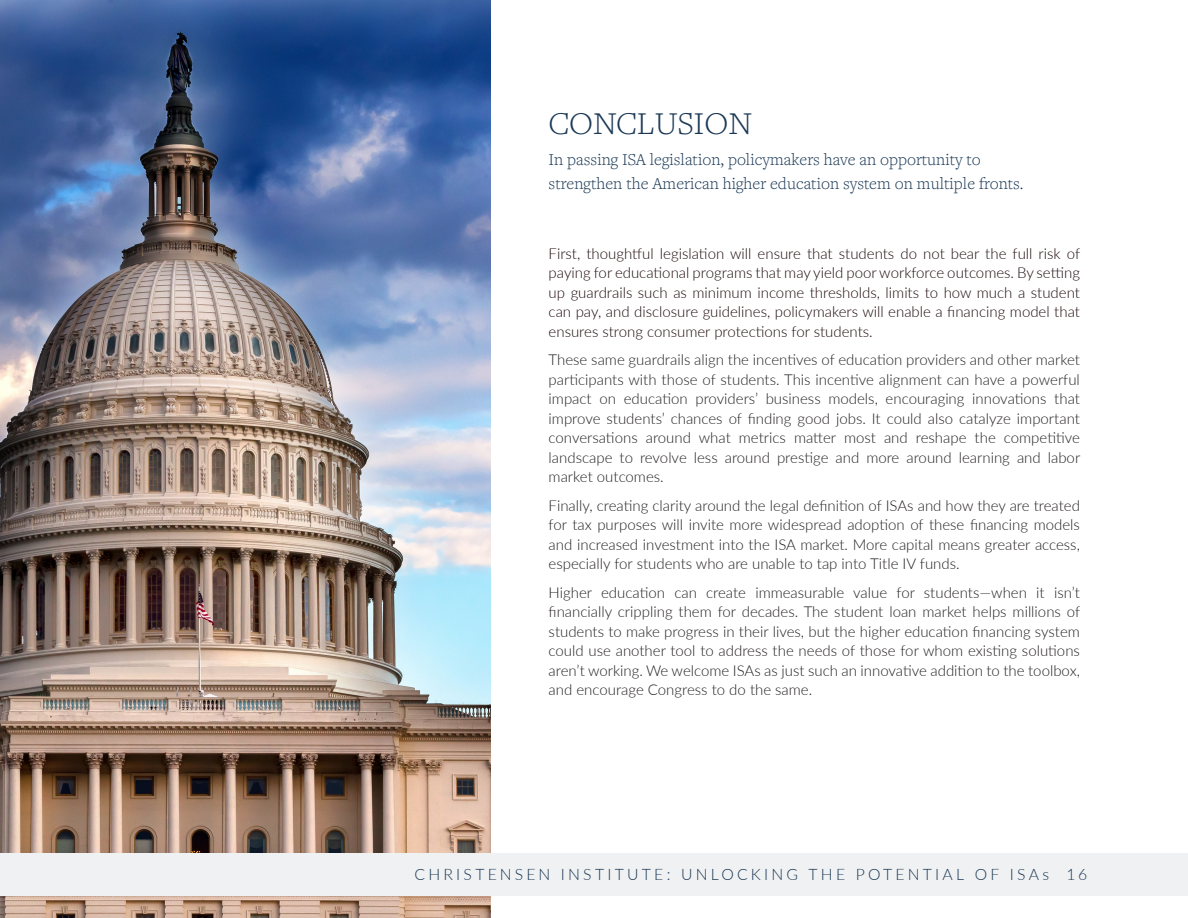
<style>
.page{position:relative;width:1188px;height:918px;background:#fff}
.page>*{position:absolute;margin:0;border:0;box-sizing:border-box;transform-origin:0 0}
.New_section_header{font:300 33px "Freight Text Pro";color:#1b3955}
.New_intro{font:300 17.25px/24px "Freight Text Pro";color:#1b3955}
.t1{font:300 15.75px "Lato";letter-spacing:.205em;color:#1b3955}
.New_body{font:300 15px/19.5px "Lato";color:#231f20;text-align:justify}
.New_body-2{font:300 15px/19.5px "Lato";color:#1d090b;text-align:justify}
</style>
<div class="page">
<img style="left:0;top:0;width:490px;height:918px">
<div style="left:0;top:853px;width:1188px;height:43px;background:#f0f1f2"></div>
<p class="New_section_header" style="left:549px;top:102px;width:204px">CONCLUSION</p>
<p class="New_intro" style="left:549px;top:147px;width:476px">In passing ISA legislation, policymakers have an opportunity to strengthen the American higher education system on multiple fronts.</p>
<p class="New_body-2" style="left:549px;top:243px;width:533px">First, thoughtful legislation will ensure that students do not bear the full risk of paying for educational programs that may yield poor workforce outcomes. By setting up guardrails such as minimum income thresholds, limits to how much a student can pay, and disclosure guidelines, policymakers will enable a financing model that ensures strong consumer protections for students.</p>
<p class="New_body" style="left:549px;top:350px;width:533px">These same guardrails align the incentives of education providers and other market participants with those of students. This incentive alignment can have a powerful impact on education providers’ business models, encouraging innovations that improve students’ chances of finding good jobs. It could also catalyze important conversations around what metrics matter most and reshape the competitive landscape to revolve less around prestige and more around learning and labor market outcomes.</p>
<p class="New_body" style="left:549px;top:495px;width:533px">Finally, creating clarity around the legal definition of ISAs and how they are treated for tax purposes will invite more widespread adoption of these financing models and increased investment into the ISA market. More capital means greater access, especially for students who are unable to tap into Title IV funds.</p>
<p class="New_body" style="left:549px;top:582px;width:533px">Higher education can create immeasurable value for students—when it isn’t financially crippling them for decades. The student loan market helps millions of students to make progress in their lives, but the higher education financing system could use another tool to address the needs of those for whom existing solutions aren’t working. We welcome ISAs as just such an innovative addition to the toolbox, and encourage Congress to do the same.</p>
<p class="t1" style="left:415px;top:864px;width:674px">CHRISTENSEN INSTITUTE: UNLOCKING THE POTENTIAL OF ISAs 16</p>
</div>
